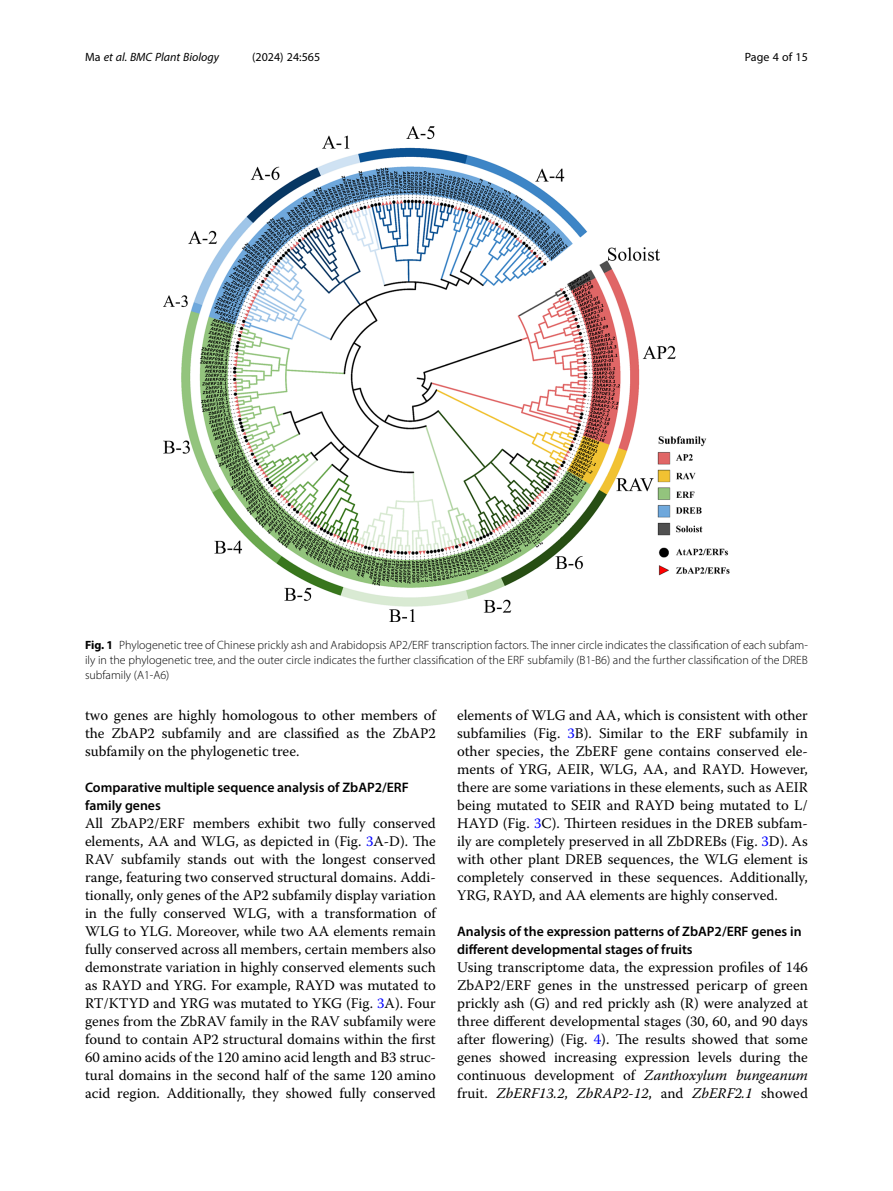
<style>
.page{position:relative;width:893px;height:1191px;background:#fff}
.page>*{position:absolute;margin:0;border:0;box-sizing:border-box;transform-origin:0 0}
.Body_Text{font:14.7px/18px "Warnock Pro";color:#000;text-align:justify}
.Head_2{font:600 13.8px/18px "Myriad Pro";color:#000}
.Figure_Caption{font:300 12px/15px "Myriad Pro";color:#000;text-align:justify}
.t1{font:italic 12px "Myriad Pro";color:#000}
.t2{font:12px "Myriad Pro";color:#000}
.s1{font-style:normal}
.s2{font-weight:700}
.s3{color:#00f}
.s4{font-style:italic}
</style>
<div class="page">
<img style="left:164px;top:126px;width:565px;height:495px">
<p class="t1" style="left:85px;top:50px;width:136px"><span class="s1">Ma</span> et al. BMC Plant Biology</p>
<p class="t2" style="left:252px;top:50px;width:70px">(2024) 24:565</p>
<p class="t2" style="left:745px;top:50px;width:65px">Page 4 of 15</p>
<p class="Figure_Caption" style="left:85px;top:637px;width:724px"><span class="s2">Fig. 1</span> Phylogenetic tree of Chinese prickly ash and Arabidopsis AP2/ERF transcription factors. The inner circle indicates the classification of each subfam&shy;ily in the phylogenetic tree, and the outer circle indicates the further classification of the ERF subfamily (B1-B6) and the further classification of the DREB subfamily (A1-A6)</p>
<p class="Body_Text" style="left:85px;top:706px;width:352px">two genes are highly homologous to other members of the ZbAP2 subfamily and are classified as the ZbAP2 subfamily on the phylogenetic tree.</p>
<p class="Head_2" style="left:85px;top:778px;width:325px">Comparative multiple sequence analysis of ZbAP2/ERF family genes</p>
<p class="Body_Text" style="left:85px;top:814px;width:352px">All ZbAP2/ERF members exhibit two fully conserved elements, AA and WLG, as depicted in (Fig. <span class="s3">3</span>A-D). The RAV subfamily stands out with the longest conserved range, featuring two conserved structural domains. Addi&shy;tionally, only genes of the AP2 subfamily display variation in the fully conserved WLG, with a transformation of WLG to YLG. Moreover, while two AA elements remain fully conserved across all members, certain members also demonstrate variation in highly conserved elements such as RAYD and YRG. For example, RAYD was mutated to RT/KTYD and YRG was mutated to YKG (Fig. <span class="s3">3</span>A). Four genes from the ZbRAV family in the RAV subfamily were found to contain AP2 structural domains within the first 60 amino acids of the 120 amino acid length and B3 struc&shy;tural domains in the second half of the same 120 amino acid region. Additionally, they showed fully conserved</p>
<p class="Body_Text" style="left:457px;top:706px;width:352px">elements of WLG and AA, which is consistent with other subfamilies (Fig. <span class="s3">3</span>B). Similar to the ERF subfamily in other species, the ZbERF gene contains conserved ele&shy;ments of YRG, AEIR, WLG, AA, and RAYD. However, there are some variations in these elements, such as AEIR being mutated to SEIR and RAYD being mutated to L/ HAYD (Fig. <span class="s3">3</span>C). Thirteen residues in the DREB subfam&shy;ily are completely preserved in all ZbDREBs (Fig. <span class="s3">3</span>D). As with other plant DREB sequences, the WLG element is completely conserved in these sequences. Additionally, YRG, RAYD, and AA elements are highly conserved.</p>
<p class="Head_2" style="left:457px;top:922px;width:346px">Analysis of the expression patterns of ZbAP2/ERF genes in different developmental stages of fruits</p>
<p class="Body_Text" style="left:457px;top:958px;width:352px">Using transcriptome data, the expression profiles of 146<br>ZbAP2/ERF genes in the unstressed pericarp of green prickly ash (G) and red prickly ash (R) were analyzed at three different developmental stages (30, 60, and 90 days after flowering) (Fig. <span class="s3">4</span>). The results showed that some genes showed increasing expression levels during the continuous development of <span class="s4">Zanthoxylum bungeanum </span>fruit. <span class="s4">ZbERF13.2</span>, <span class="s4">ZbRAP2-12</span>, and <span class="s4">ZbERF2.1</span> showed</p>
</div>
